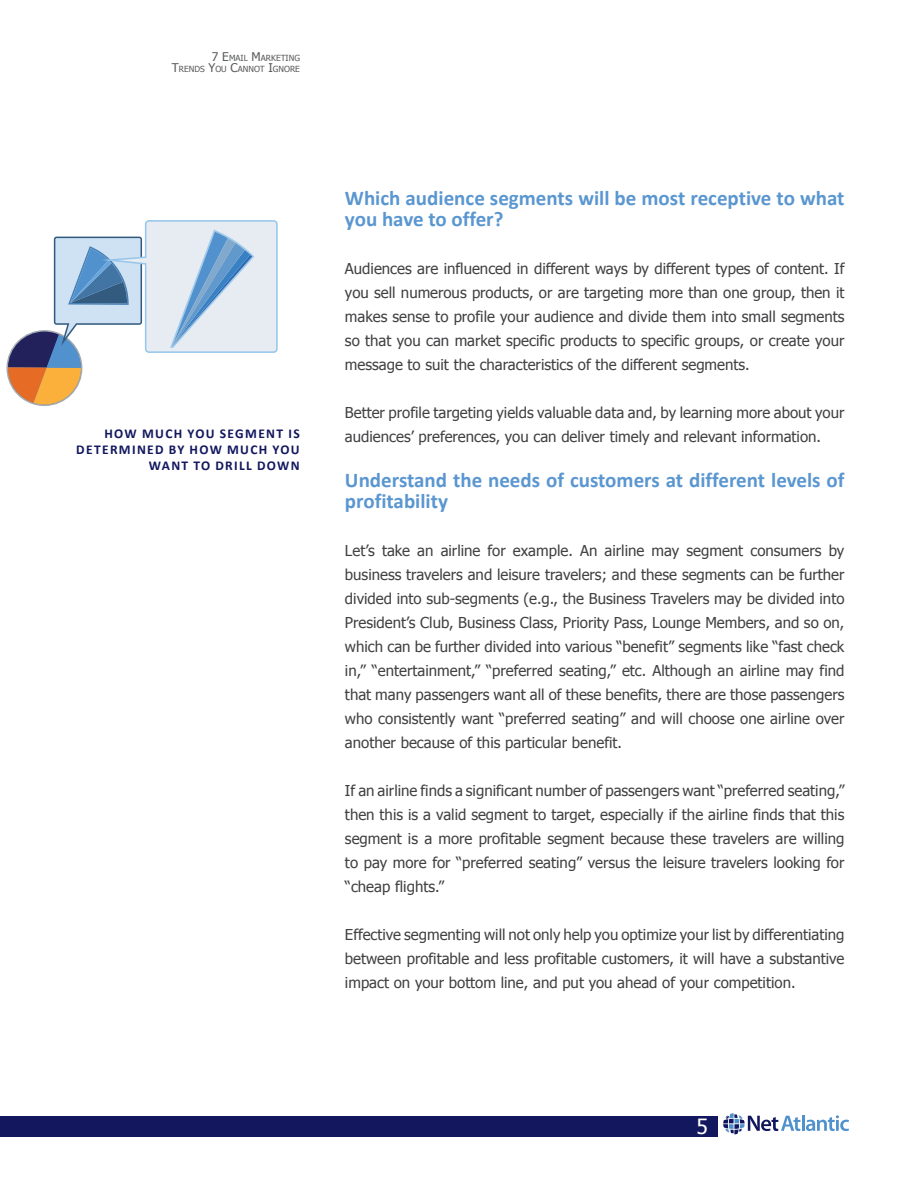
<style>
.page{position:relative;width:918px;height:1188px;background:#fff}
.page>*{position:absolute;margin:0;border:0;box-sizing:border-box;transform-origin:0 0}
.t1{font:700 21px/21px "Calibri";color:#5a96d0}
.t2{font:21px "Tahoma";color:#fff}
.t3{font:15px/24px "Tahoma";color:#414042;text-align:justify}
.t4{font:700 13.5px/16.2px "Calibri";letter-spacing:.1em;color:#12175e}
.t5{font:8.4px/10.5px "Tahoma";color:#58595b;text-align:right}
.s1{font-size:12px}
</style>
<div class="page">
<div style="left:0;top:1116px;width:718px;height:21px;background:#12175e"></div>
<svg style="left:723px;top:1113px;width:126px;height:21px"></svg>
<svg style="left:6px;top:220px;width:272px;height:186px"></svg>
<p class="t5" style="left:172px;top:53px;width:130px"><span class="s1">7 E</span>MAIL <span class="s1">M</span> ARKETING<br><span class="s1">T</span>RENDS <span class="s1">Y</span>OU <span class="s1">C</span>ANNOT <span class="s1">I</span>GNORE</p>
<p class="t4" style="left:104px;top:425px;width:12px">How</p>
<p class="t4" style="left:142px;top:425px;width:11px">muc</p>
<p class="t4" style="left:174px;top:425px;width:24px">h you</p>
<p class="t4" style="left:220px;top:425px;width:75px">segmentis</p>
<p class="t4" style="left:76px;top:441px;width:19px">determi</p>
<p class="t4" style="left:137px;top:441px;width:101px">ned by how muc</p>
<p class="t4" style="left:149px;top:441px;width:152px;text-indent:110px">h you want to dri ll down</p>
<h1 class="t1" style="left:345px;top:186px;width:501px">Which audience segments will be most receptive to what you have to offer?</h1>
<p class="t3" style="left:345px;top:256px;width:501px">Audiences are influenced in different ways by different types of content. If you sell numerous products, or are targeting more than one group, then it makes sense to profile your audience and divide them into small segments so that you can market specific products to specific groups, or create your message to suit the characteristics of the different segments.</p>
<p class="t3" style="left:345px;top:400px;width:501px">Better profile targeting yields valuable data and, by learning more about your audiences’ preferences, you can deliver timely and relevant information.</p>
<h1 class="t1" style="left:345px;top:468px;width:501px">Understand the needs of customers at different levels of profitability</h1>
<p class="t3" style="left:345px;top:538px;width:501px">Let’s take an airline for example. An airline may segment consumers by business travelers and leisure travelers; and these segments can be further divided into sub-segments (e.g., the Business Travelers may be divided into President’s Club, Business Class, Priority Pass, Lounge Members, and so on, which can be further divided into various “benefit” segments like “fast check in,” “entertainment,” “preferred seating,” etc. Although an airline may find that many passengers want all of these benefits, there are those passengers who consistently want “preferred seating” and will choose one airline over another because of this particular benefit.</p>
<p class="t3" style="left:345px;top:778px;width:501px">If an airline finds a significant number of passengers want “preferred seating,” then this is a valid segment to target, especially if the airline finds that this segment is a more profitable segment because these travelers are willing to pay more for “preferred seating” versus the leisure travelers looking for “cheap flights.”</p>
<p class="t3" style="left:345px;top:922px;width:501px">Effective segmenting will not only help you optimize your list by differentiating between profitable and less profitable customers, it will have a substantive impact on your bottom line, and put you ahead of your competition.</p>
<h1 class="t2" style="left:697px;top:1112px;width:13px">5</h1>
</div>
